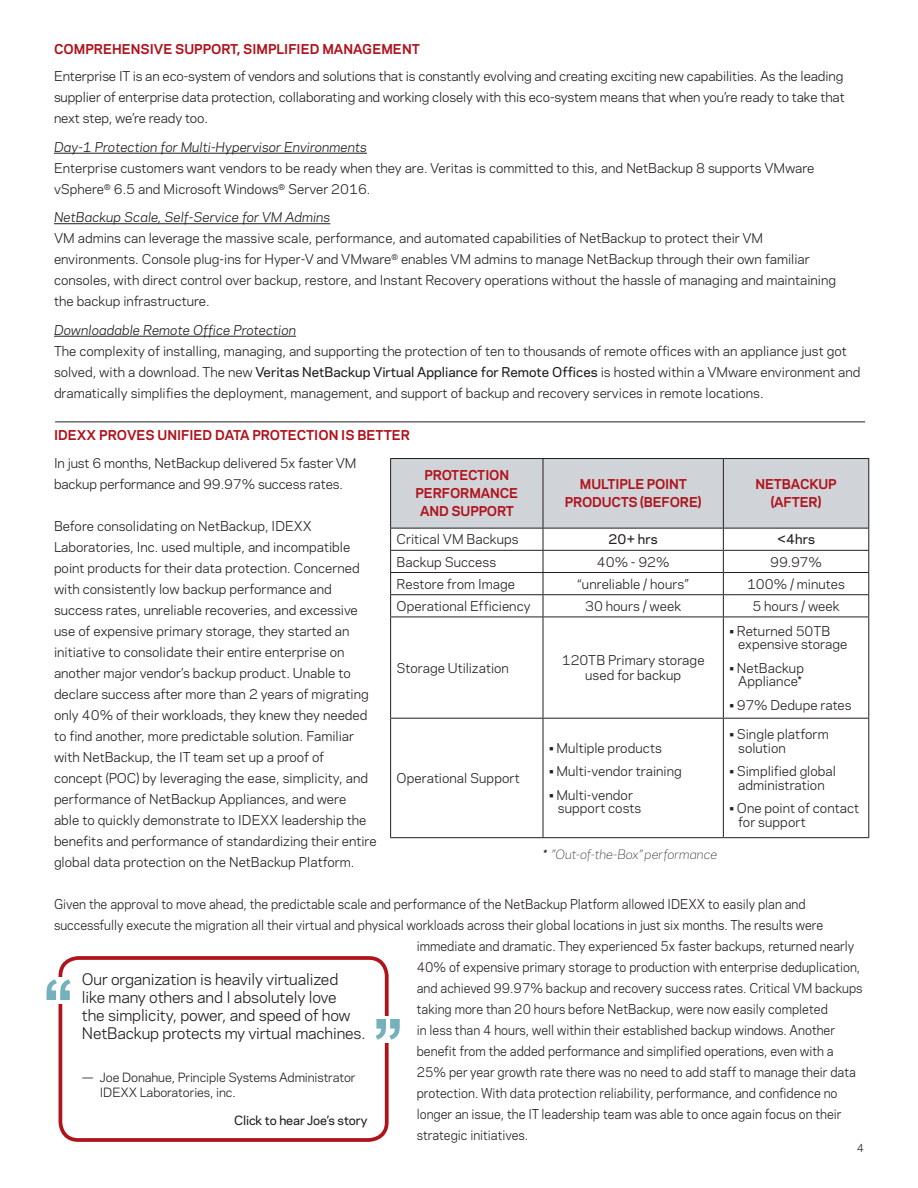
<style>
.page{position:relative;width:918px;height:1188px;background:#fff}
.page>*{position:absolute;margin:0;border:0;box-sizing:border-box;transform-origin:0 0}
.t1{font:15px/18px "Polaris";letter-spacing:-.01em;color:#231f20}
.Body_Copy{font:12.75px/21px "Polaris";color:#231f20}
.Body_Copy-2{font:12.75px "Polaris";color:#231f20;scale:.94 1}
.t2{font:700 12.75px/18px "Polaris";letter-spacing:-.01em;color:#b0131c;text-align:center}
.t3{font:italic 12.75px "Polaris";color:#231f20}
.Body_Copy-3{font:500 12.75px "Polaris";letter-spacing:.005em;color:#231f20}
.t4{font:12px "Polaris";letter-spacing:-.01em;color:#231f20}
.t5{font:italic 300 12px "Polaris";color:#231f20}
.t6{font:500 12px "Polaris";letter-spacing:-.01em;color:#231f20}
.t7{font:10.5px "Polaris";color:#231f20}
.s1{font-weight:500}
</style>
<div class="page">
<hr style="left:54px;top:153px;width:313px;height:1px;background:#231f20">
<hr style="left:54px;top:223px;width:276px;height:1px;background:#231f20">
<hr style="left:54px;top:336px;width:242px;height:1px;background:#231f20">
<hr style="left:55px;top:421px;width:810px;height:1px;background:#231f20">
<hr style="left:390px;top:458px;width:153px;height:1px;background:#231f20">
<hr style="left:543px;top:458px;width:180px;height:1px;background:#231f20">
<hr style="left:723px;top:458px;width:146px;height:1px;background:#231f20">
<svg style="left:390px;top:459px;width:479px;height:158px"></svg>
<hr style="left:390px;top:617px;width:153px;height:1px;background:#231f20">
<hr style="left:390px;top:617px;width:1px;height:101px;background:#231f20">
<hr style="left:543px;top:617px;width:180px;height:1px;background:#231f20">
<hr style="left:543px;top:617px;width:1px;height:101px;background:#231f20">
<hr style="left:723px;top:617px;width:146px;height:1px;background:#231f20">
<hr style="left:723px;top:617px;width:1px;height:101px;background:#231f20">
<hr style="left:868px;top:617px;width:1px;height:101px;background:#231f20">
<hr style="left:390px;top:718px;width:153px;height:1px;background:#231f20">
<hr style="left:390px;top:719px;width:1px;height:118px;background:#231f20">
<hr style="left:543px;top:718px;width:180px;height:1px;background:#231f20">
<hr style="left:543px;top:719px;width:1px;height:118px;background:#231f20">
<hr style="left:723px;top:718px;width:146px;height:1px;background:#231f20">
<hr style="left:723px;top:719px;width:1px;height:118px;background:#231f20">
<hr style="left:868px;top:719px;width:1px;height:118px;background:#231f20">
<hr style="left:390px;top:837px;width:153px;height:1px;background:#231f20">
<hr style="left:543px;top:837px;width:180px;height:1px;background:#231f20">
<hr style="left:723px;top:837px;width:146px;height:1px;background:#231f20">
<div style="left:59px;top:956px;width:330px;height:186px;border:4px solid #b0131c;border-radius:18px"></div>
<div style="left:46px;top:977px;width:34px;height:27px;background:#fff"></div>
<svg style="left:46px;top:979px;width:25px;height:21px"></svg>
<div style="left:370px;top:1016px;width:33px;height:27px;background:#fff"></div>
<svg style="left:376px;top:1019px;width:24px;height:21px"></svg>
<p class="t2" style="left:54px;top:39px;width:367px">COMPREHENSIVE SUPPORT, SIMPLIFIED MANAGEMENT</p>
<p class="Body_Copy" style="left:54px;top:65px;width:792px;text-align:justify">Enterprise IT is an eco-system of vendors and solutions that is constantly evolving and creating exciting new capabilities. As the leading supplier of enterprise data protection, collaborating and working closely with this eco-system means that when you’re ready to take that next step, we’re ready too.</p>
<p class="t3" style="left:54px;top:137px;width:314px">Day-1 Protection for Multi-Hypervisor Environments</p>
<p class="Body_Copy" style="left:54px;top:157px;width:762px">Enterprise customers want vendors to be ready when they are. Veritas is committed to this, and NetBackup 8 supports VMware vSphere<sup>®</sup> 6.5 and Microsoft Windows<sup>®</sup> Server 2016.</p>
<p class="t3" style="left:54px;top:208px;width:278px">NetBackup Scale, Self-Service for VM Admins</p>
<p class="Body_Copy" style="left:54px;top:227px;width:784px">VM admins can leverage the massive scale, performance, and automated capabilities of NetBackup to protect their VM environments. Console plug-ins for Hyper-V and VMware<sup>®</sup> enables VM admins to manage NetBackup through their own familiar consoles, with direct control over backup, restore, and Instant Recovery operations without the hassle of managing and maintaining the backup infrastructure.</p>
<p class="t3" style="left:54px;top:320px;width:244px">Downloadable Remote Office Protection</p>
<p class="Body_Copy" style="left:54px;top:340px;width:808px">The complexity of installing, managing, and supporting the protection of ten to thousands of remote offices with an appliance just got solved, with a download. The new <span class="s1">Veritas NetBackup Virtual Appliance for Remote Offices</span> is hosted within a VMware environment and dramatically simplifies the deployment, management, and support of backup and recovery services in remote locations.</p>
<p class="t2" style="left:54px;top:425px;width:358px">IDEXX PROVES UNIFIED DATA PROTECTION IS BETTER</p>
<p class="Body_Copy" style="left:54px;top:452px;width:304px">In just 6 months, NetBackup delivered 5x faster VM backup performance and 99.97% success rates.</p>
<p class="Body_Copy" style="left:54px;top:515px;width:324px">Before consolidating on NetBackup, IDEXX Laboratories, Inc. used multiple, and incompatible point products for their data protection. Concerned with consistently low backup performance and success rates, unreliable recoveries, and excessive use of expensive primary storage, they started an initiative to consolidate their entire enterprise on another major vendor’s backup product. Unable to declare success after more than 2 years of migrating only 40% of their workloads, they knew they needed to find another, more predictable solution. Familiar with NetBackup, the IT team set up a proof of<br>concept (POC) by leveraging the ease, simplicity, and performance of NetBackup Appliances, and were<br>able to quickly demonstrate to IDEXX leadership the benefits and performance of standardizing their entire global data protection on the NetBackup Platform.</p>
<p class="Body_Copy-2" style="left:54px;top:894px;width:801px">Given the approval to move ahead, the predictable scale and performance of the NetBackup Platform allowed IDEXX to easily plan and</p>
<p class="Body_Copy-2" style="left:54px;top:915px;width:820px">successfully execute the migration all their virtual and physical workloads across their global locations in just six months. The results were</p>
<p class="Body_Copy-2" style="left:417px;top:936px;width:467px">immediate and dramatic. They experienced 5x faster backups, returned nearly</p>
<p class="Body_Copy-2" style="left:417px;top:957px;width:473px">40% of expensive primary storage to production with enterprise deduplication,</p>
<p class="Body_Copy-2" style="left:417px;top:978px;width:476px">and achieved 99.97% backup and recovery success rates. Critical VM backups</p>
<p class="Body_Copy-2" style="left:417px;top:999px;width:439px">taking more than 20 hours before NetBackup, were now easily completed</p>
<p class="Body_Copy-2" style="left:417px;top:1020px;width:447px">in less than 4 hours, well within their established backup windows. Another</p>
<p class="Body_Copy-2" style="left:417px;top:1041px;width:445px">benefit from the added performance and simplified operations, even with a</p>
<p class="Body_Copy-2" style="left:417px;top:1062px;width:469px">25% per year growth rate there was no need to add staff to manage their data</p>
<p class="Body_Copy-2" style="left:417px;top:1083px;width:449px">protection. With data protection reliability, performance, and confidence no</p>
<p class="Body_Copy-2" style="left:417px;top:1104px;width:453px">longer an issue, the IT leadership team was able to once again focus on their</p>
<p class="Body_Copy-2" style="left:417px;top:1125px;width:120px">strategic initiatives.</p>
<p class="t2" style="left:416px;top:466px;width:104px">PROTECTION<br>PERFORMANCE<br>AND SUPPORT</p>
<p class="t2" style="left:565px;top:475px;width:138px">MULTIPLE POINT<br>PRODUCTS (BEFORE)</p>
<p class="t2" style="left:755px;top:475px;width:83px">NETBACKUP (AFTER)</p>
<p class="Body_Copy" style="left:397px;top:528px;width:123px">Critical VM Backups</p>
<p class="Body_Copy-3" style="left:609px;top:530px;width:51px">20+ hrs</p>
<p class="Body_Copy-3" style="left:777px;top:530px;width:39px">&lt;4hrs</p>
<p class="Body_Copy" style="left:397px;top:550px;width:101px">Backup Success</p>
<p class="Body_Copy" style="left:597px;top:550px;width:74px">40% - 92%</p>
<p class="Body_Copy" style="left:770px;top:550px;width:53px">99.97%</p>
<p class="Body_Copy" style="left:397px;top:573px;width:120px">Restore from Image</p>
<p class="Body_Copy" style="left:578px;top:573px;width:112px">“unreliable / hours”</p>
<p class="Body_Copy" style="left:747px;top:573px;width:99px">100% / minutes</p>
<p class="Body_Copy" style="left:397px;top:595px;width:136px">Operational Efficiency</p>
<p class="Body_Copy" style="left:585px;top:595px;width:98px">30 hours / week</p>
<p class="Body_Copy" style="left:752px;top:595px;width:89px">5 hours / week</p>
<p class="Body_Copy" style="left:738px;top:623px;width:111px;line-height:13.5px;text-indent:-9px">• Returned 50TB expensive storage</p>
<p class="Body_Copy" style="left:729px;top:660px;width:76px;line-height:13.5px;text-align:center">• NetBackup<br>Appliance*</p>
<p class="Body_Copy" style="left:729px;top:693px;width:124px">• 97% Dedupe rates</p>
<p class="Body_Copy" style="left:397px;top:657px;width:114px">Storage Utilization</p>
<p class="Body_Copy" style="left:562px;top:652px;width:144px;line-height:15px;text-align:center">120TB Primary storage used for backup</p>
<p class="Body_Copy" style="left:738px;top:727px;width:92px;line-height:13.5px;text-indent:-9px">• Single platform solution</p>
<p class="Body_Copy" style="left:729px;top:764px;width:108px;line-height:13.5px;text-align:center">• Simplified global administration</p>
<p class="Body_Copy" style="left:738px;top:801px;width:123px;line-height:13.5px;text-indent:-9px">• One point of contact for support</p>
<p class="Body_Copy" style="left:549px;top:737px;width:114px">• Multiple products</p>
<p class="Body_Copy" style="left:549px;top:760px;width:134px">• Multi-vendor training</p>
<p class="Body_Copy" style="left:558px;top:787px;width:85px;line-height:13.5px;text-indent:-9px">• Multi-vendor support costs</p>
<p class="Body_Copy" style="left:397px;top:767px;width:125px">Operational Support</p>
<p class="t5" style="left:543px;top:845px;width:176px"><span class="s1">*</span> ”Out-of-the-Box” performance</p>
<p class="t1" style="left:82px;top:969px;width:285px">Our organization is heavily virtualized<br>like many others and I absolutely love<br>the simplicity, power, and speed of how NetBackup protects my virtual machines.</p>
<p class="t4" style="left:82px;top:1069px;width:275px">— Joe Donahue, Principle Systems Administrator</p>
<p class="t4" style="left:100px;top:1083px;width:137px">IDEXX Laboratories, inc.</p>
<p class="t6" style="left:234px;top:1112px;width:135px">Click to hear Joe’s story</p>
<p class="t7" style="left:857px;top:1140px;width:9px">4</p>
</div>
